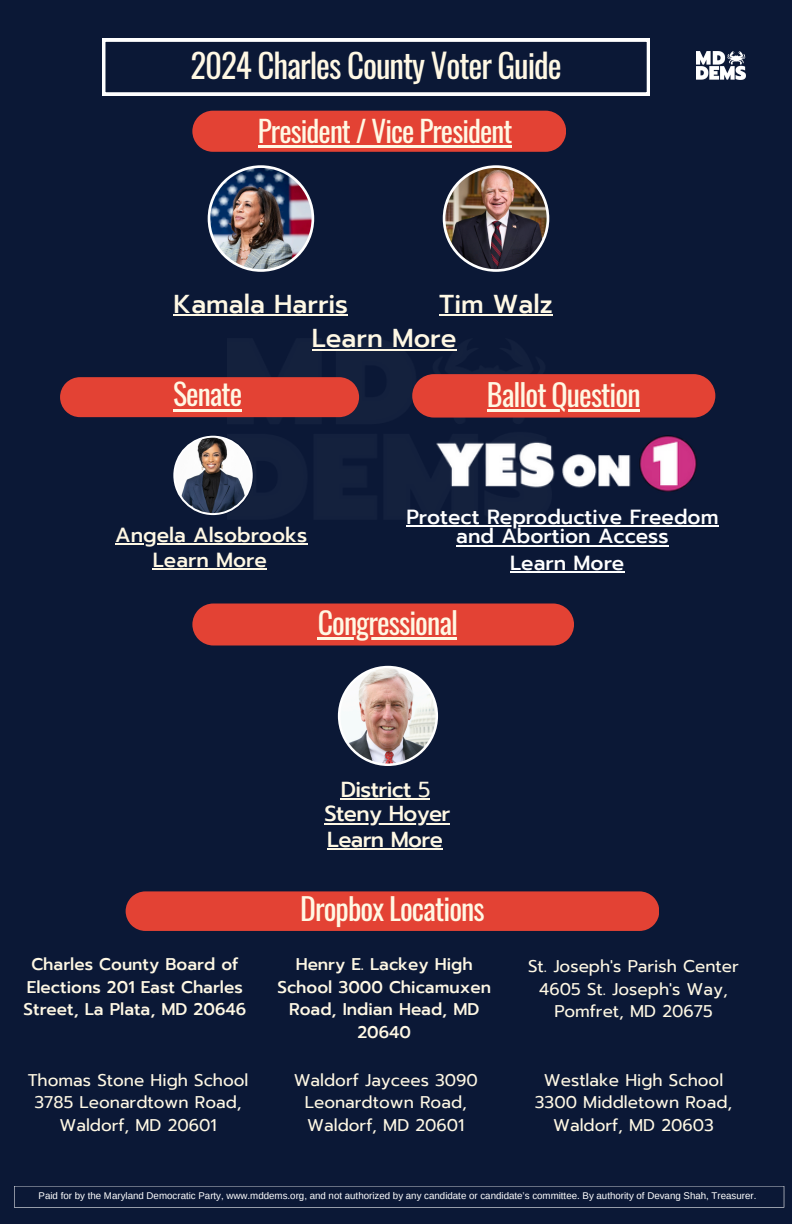
<style>
.page{position:relative;width:792px;height:1224px;background:#0b1836}
.page>*{position:absolute;margin:0;border:0;box-sizing:border-box;transform-origin:0 0}
.t1{font:33px "Oswald";letter-spacing:-.03em;color:#fff8e4}
.t2{font:30px "Oswald";letter-spacing:-.03em;color:#fff8e4}
.t3{font:29.6px "Oswald";letter-spacing:-.03em;color:#fff8e4}
.t4{font:29.2px "Oswald";letter-spacing:-.03em;color:#fff8e4}
.t5{font:500 25.8px "Prompt";color:#fff8e4}
.t6{font:500 21.6px "Prompt";letter-spacing:-.03em;color:#fff8e4}
.t7{font:500 20.4px/19.6px "Prompt";color:#fff;text-align:center}
.t8{font:500 20.4px "Prompt";color:#fff8e4}
.t9{font:17px/22.6px "Prompt";color:#fff8e4;text-align:center}
.t10{font:500 17px/22.6px "Prompt";color:#fff8e4;text-align:center}
.t11{font:9.8px "Arimo";color:#fff}
.s1{font-weight:400}
</style>
<div class="page">
<svg style="left:206px;top:164px;width:110px;height:109px"></svg>
<svg style="left:208px;top:165px;width:106px;height:107px"></svg>
<img style="left:210px;top:168px;width:102px;height:101px;border-radius:50%">
<svg style="left:441px;top:164px;width:110px;height:109px"></svg>
<svg style="left:443px;top:165px;width:106px;height:107px"></svg>
<img style="left:445px;top:168px;width:102px;height:101px;border-radius:50%">
<img style="left:227px;top:350px;width:230px;height:68px">
<div style="left:192px;top:604px;width:382px;height:42px;background:#e34234"></div>
<svg style="left:412px;top:374px;width:303px;height:44px;background:#d94034"></svg>
<div style="left:60px;top:377px;width:299px;height:40px;background:#e34234"></div>
<svg style="left:172px;top:435px;width:82px;height:81px"></svg>
<svg style="left:173px;top:436px;width:80px;height:79px"></svg>
<img style="left:175px;top:438px;width:76px;height:75px;border-radius:50%">
<img style="left:436px;top:435px;width:261px;height:57px">
<svg style="left:14px;top:1186px;width:770px;height:22px"></svg>
<svg style="left:102px;top:39px;width:548px;height:56px"></svg>
<hr style="left:439px;top:314px;width:114px;height:1px;background:#fff8e4">
<hr style="left:174px;top:314px;width:174px;height:1px;background:#fff8e4">
<hr style="left:312px;top:349px;width:145px;height:1px;background:#fff8e4">
<hr style="left:115px;top:543px;width:192px;height:2px;background:#fff8e4">
<hr style="left:153px;top:568px;width:114px;height:1px;background:#fff8e4">
<hr style="left:510px;top:571px;width:114px;height:2px;background:#fff">
<hr style="left:406px;top:525px;width:313px;height:2px;background:#fff">
<hr style="left:456px;top:545px;width:213px;height:1px;background:#fff">
<hr style="left:318px;top:637px;width:139px;height:3px;background:#fff8e4">
<hr style="left:173px;top:409px;width:68px;height:3px;background:#fff8e4">
<hr style="left:487px;top:409px;width:153px;height:3px;background:#fff8e4">
<div style="left:192px;top:111px;width:374px;height:41px;background:#e34234"></div>
<hr style="left:258px;top:146px;width:254px;height:2px;background:#fff8e4">
<div style="left:126px;top:891px;width:533px;height:40px;background:#e34234"></div>
<svg style="left:336px;top:664px;width:103px;height:103px"></svg>
<svg style="left:338px;top:666px;width:100px;height:100px"></svg>
<img style="left:340px;top:668px;width:96px;height:95px;border-radius:50%">
<hr style="left:325px;top:823px;width:125px;height:1px;background:#fff8e4">
<hr style="left:327px;top:848px;width:115px;height:2px;background:#fff8e4">
<hr style="left:341px;top:798px;width:77px;height:2px;background:#fff8e4">
<svg style="left:418px;top:798px;width:12px;height:2px"></svg>
<img style="left:696px;top:51px;width:50px;height:29px">
<h3 class="t1" style="left:190px;top:40px;width:373px">2024 Charles County Voter Guide</h3>
<h4 class="t4" style="left:258px;top:108px;width:256px">President / Vice President</h4>
<h3 class="t5" style="left:174px;top:284px;width:176px">Kamala Harris</h3>
<h3 class="t5" style="left:439px;top:284px;width:115px">Tim Walz</h3>
<p class="t5" style="left:312px;top:319px;width:146px">Learn More</p>
<h4 class="t3" style="left:173px;top:371px;width:71px">Senate</h4>
<h4 class="t2" style="left:487px;top:371px;width:155px">Ballot Question</h4>
<p class="t7" style="left:406px;top:507px;width:314px">Protect Reproductive Freedom and Abortion Access</p>
<h2 class="t8" style="left:115px;top:520px;width:194px">Angela Alsobrooks</h2>
<h2 class="t8" style="left:153px;top:544px;width:116px">Learn More</h2>
<p class="t7" style="left:510px;top:553px;width:116px">Learn More</p>
<h4 class="t2" style="left:318px;top:599px;width:142px">Congressional</h4>
<p class="t6" style="left:341px;top:773px;width:91px">District <span class="s1">5</span></p>
<p class="t6" style="left:325px;top:798px;width:127px">Steny Hoyer</p>
<p class="t6" style="left:327px;top:823px;width:117px">Learn More</p>
<h4 class="t2" style="left:300px;top:885px;width:186px">Dropbox Locations</h4>
<h2 class="t10" style="left:24px;top:953px;width:224px">Charles County Board of<br>Elections 201 East Charles<br>Street, La Plata, MD 20646</h2>
<p class="t10" style="left:277px;top:953px;width:215px">Henry E. Lackey High<br>School 3000 Chicamuxen<br>Road, Indian Head, MD<br>20640</p>
<h5 class="t9" style="left:528px;top:955px;width:212px">St. Joseph's Parish Center<br>4605 St. Joseph's Way,<br>Pomfret, MD 20675</h5>
<h4 class="t9" style="left:28px;top:1069px;width:222px">Thomas Stone High School<br>3785 Leonardtown Road,<br>Waldorf, MD 20601</h4>
<h2 class="t9" style="left:294px;top:1069px;width:186px">Waldorf Jaycees 3090<br>Leonardtown Road,<br>Waldorf, MD 20601</h2>
<h6 class="t9" style="left:535px;top:1069px;width:199px">Westlake High School<br>3300 Middletown Road,<br>Waldorf, MD 20603</h6>
<p class="t11" style="left:39px;top:1190px;width:719px">Paid for by the Maryland Democratic Party, www.mddems.org, and not authorized by any candidate or candidate’s committee. By authority of Devang Shah, Treasurer.</p>
</div>
